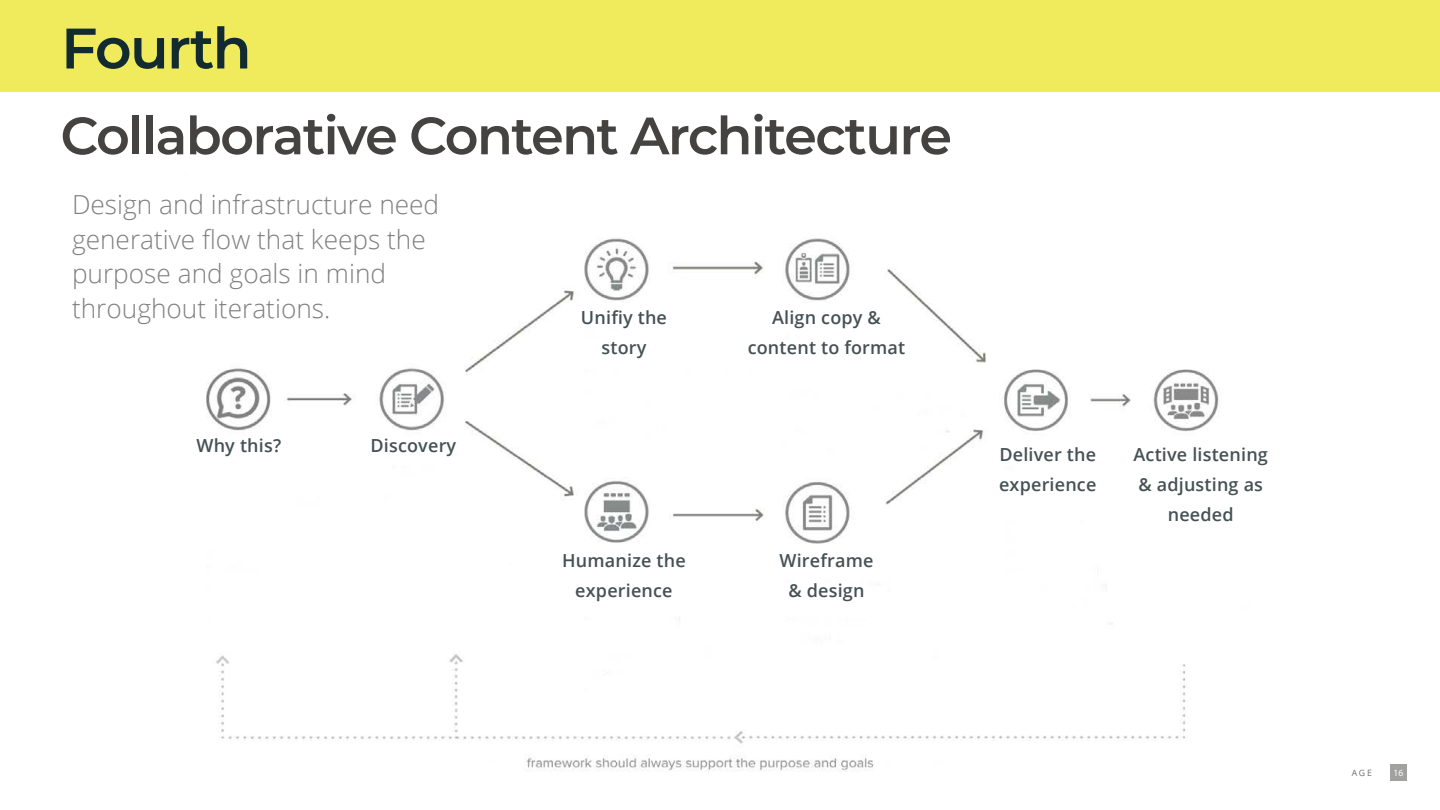
<style>
.page{position:relative;width:1440px;height:810px;background:#fff}
.page>*{position:absolute;margin:0;border:0;box-sizing:border-box;transform-origin:0 0}
.t1{font:600 57px "Montserrat";letter-spacing:-.03em;color:#122b30}
.t2{font:600 52.5px "Montserrat";letter-spacing:-.03em;color:#444342}
.t3{font:300 26.25px/34.5px "Open Sans";color:#808080}
.t4{font:600 18px/30px "Open Sans";letter-spacing:.01em;color:#465154;text-align:center}
.t5{font:9.52px "Myriad Pro";color:#fff}
.t6{font:8.77px "Open Sans";color:#6d6e71}
</style>
<div class="page">
<div style="left:1390px;top:764px;width:17px;height:17px;background:#a1a1a0"></div>
<img style="left:206px;top:238px;width:1013px;height:534px">
<div style="left:0;top:0;width:1440px;height:91px;background:#f0eb5d"></div>
<h1 class="t1" style="left:61px;top:8px;width:192px">Fourth</h1>
<h2 class="t2" style="left:60px;top:98px;width:893px">Collaborative Content Architecture</h2>
<h3 class="t3" style="left:72px;top:187px;width:369px">Design and infrastructure need generative flow that keeps the purpose and goals in mind throughout iterations.</h3>
<p class="t4" style="left:196px;top:430px;width:86px">Why this?</p>
<p class="t4" style="left:371px;top:430px;width:87px">Discovery</p>
<p class="t4" style="left:581px;top:302px;width:88px">Unifiy the story</p>
<p class="t4" style="left:748px;top:302px;width:159px">Align copy &amp; content to format</p>
<p class="t4" style="left:562px;top:545px;width:125px">Humanize the experience</p>
<p class="t4" style="left:780px;top:545px;width:95px">Wireframe &amp; design</p>
<p class="t4" style="left:999px;top:439px;width:99px;text-align:left">Deliver the experience</p>
<p class="t4" style="left:1134px;top:439px;width:136px">Active listening &amp; adjusting as needed</p>
<p class="t6" style="left:1345px;top:767px;width:29px">PAGE</p>
<p class="t5" style="left:1394px;top:767px;width:11px">16</p>
</div>
